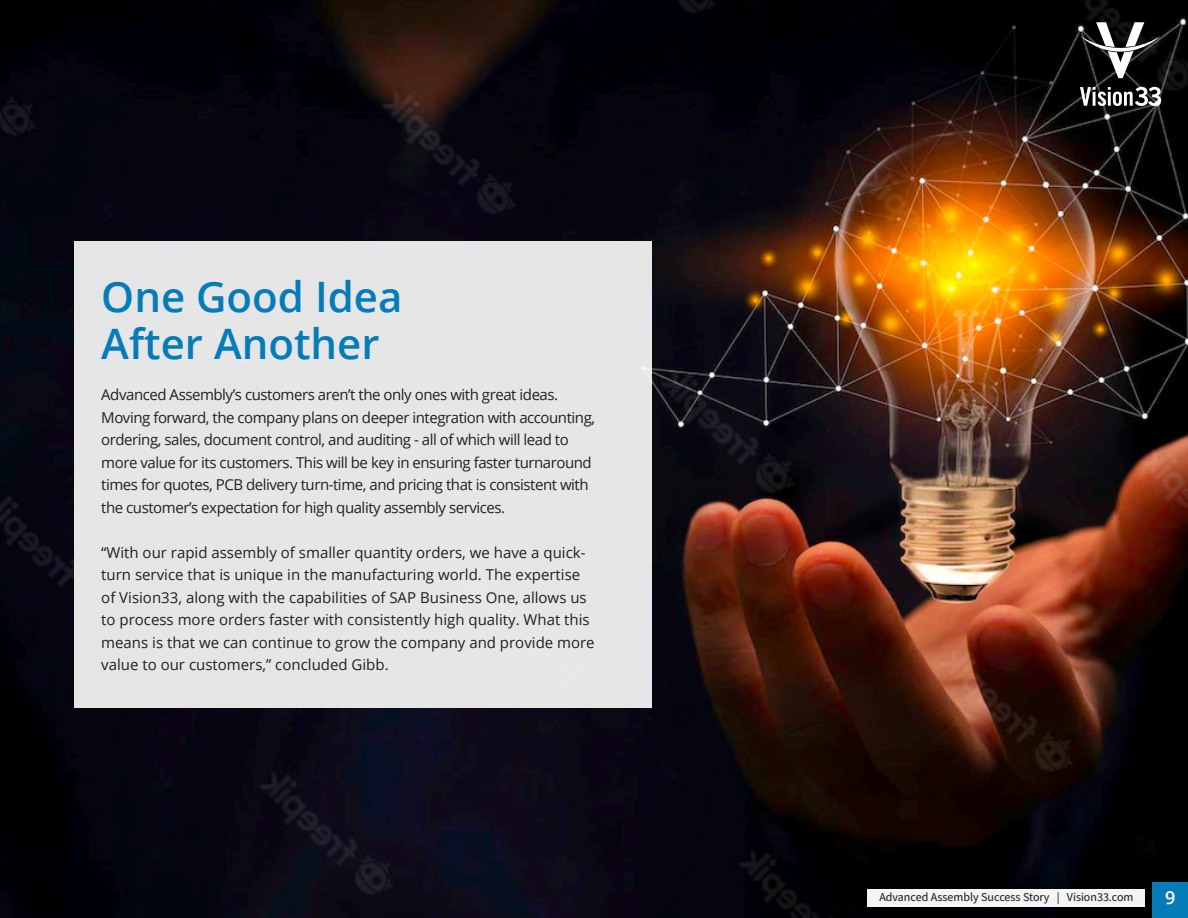
<style>
.page{position:relative;width:1188px;height:918px;background:#fff}
.page>*{position:absolute;margin:0;border:0;box-sizing:border-box;transform-origin:0 0}
.t1{font:600 42px/46.5px "Open Sans";color:#057cb8}
.t2{font:600 18px "Open Sans";color:#fff}
.t3{font:15px/22.5px "Open Sans";letter-spacing:-.03em;color:#231f20}
.t4{font:15px/22.5px "Open Sans";color:#231f20}
.t5{font:12px "Source Sans Pro";color:#231f20}
</style>
<div class="page">
<img style="left:0;top:0;width:1188px;height:917px">
<div style="left:74px;top:241px;width:577px;height:467px;background:#e6e6e7"></div>
<svg style="left:1080px;top:22px;width:80px;height:56px"></svg>
<svg style="left:1080px;top:87px;width:81px;height:19px"></svg>
<div style="left:1152px;top:882px;width:36px;height:36px;background:#057cb8"></div>
<div style="left:867px;top:889px;width:278px;height:18px;background:#f4f4f4"></div>
<p class="t1" style="left:101px;top:273px;width:303px">One Good Idea<br>After Another</p>
<p class="t3" style="left:101px;top:383px;width:495px">Advanced Assembly’s customers aren’t the only ones with great ideas.<br>Moving forward, the company plans on deeper integration with accounting, ordering, sales, document control, and auditing - all of which will lead to more value for its customers. This will be key in ensuring faster turnaround times for quotes, PCB delivery turn-time, and pricing that is consistent with the customer’s expectation for high quality assembly services.</p>
<p class="t4" style="left:101px;top:541px;width:495px">“With our rapid assembly of smaller quantity orders, we have a quick&shy;turn service that is unique in the manufacturing world. The expertise of Vision33, along with the capabilities of SAP Business One, allows us to process more orders faster with consistently high quality. What this means is that we can continue to grow the company and provide more value to our customers,” concluded Gibb.</p>
<p class="t2" style="left:1165px;top:885px;width:12px">9</p>
<p class="t5" style="left:879px;top:889px;width:256px">Advanced Assembly Success Story | Vision33.com</p>
<p class="t2" style="left:1165px;top:885px;width:12px">5</p>
</div>
